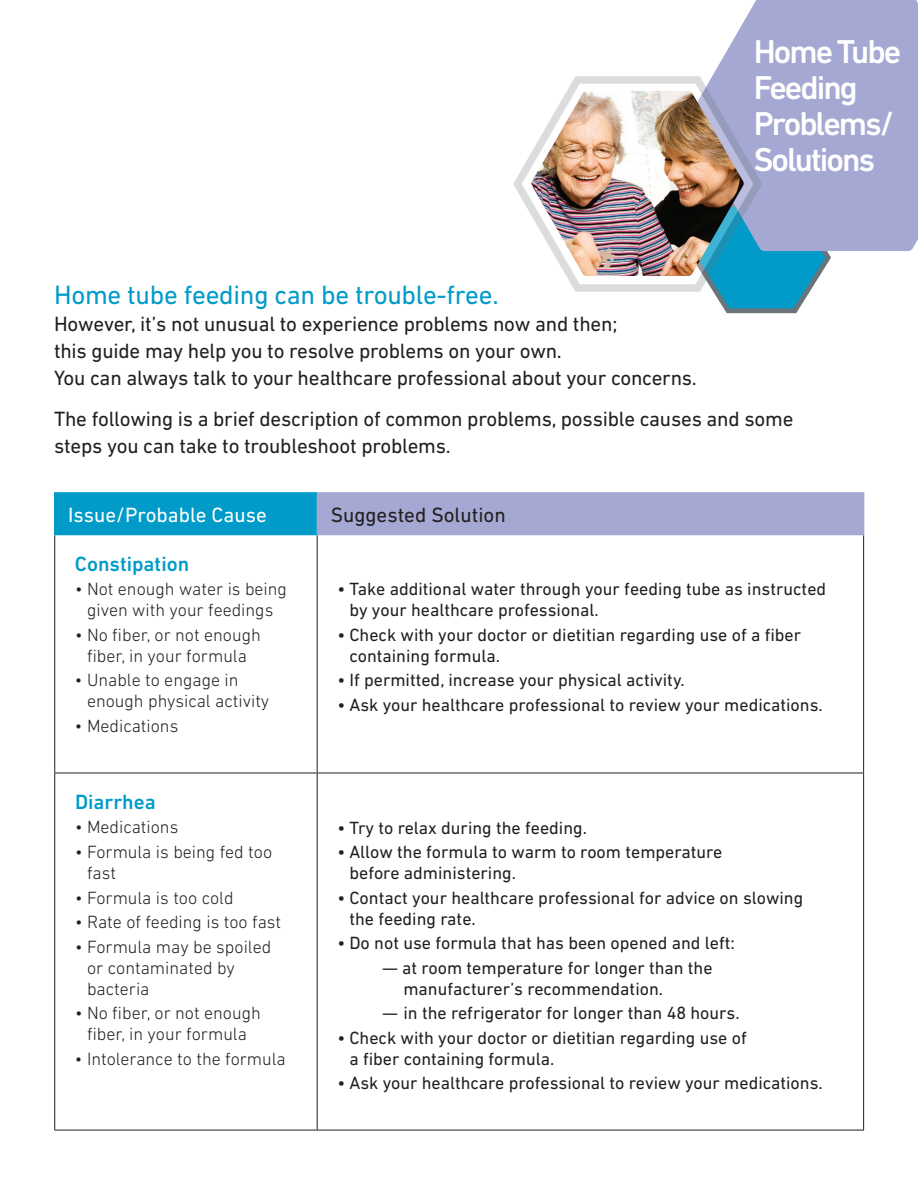
<style>
.page{position:relative;width:918px;height:1188px;background:#fff}
.page>*{position:absolute;margin:0;border:0;box-sizing:border-box;transform-origin:0 0}
.t1{font:500 33.6px/36px "DIN Next LT Pro";letter-spacing:-.06em;color:#fff}
.t2{font:27px "DIN Next LT Pro";letter-spacing:-.01em;color:#009bc8}
.t3{font:21px/27px "DIN Next LT Pro";letter-spacing:-.01em;color:#231f20}
.t4{font:500 21px "DIN Next LT Pro";color:#009bc8}
.t5{font:21px "DIN Next LT Pro";color:#fff}
.t6{font:18px/21px "DIN Next LT Pro";color:#231f20}
.t7{font:300 18px/21px "DIN Next LT Pro";color:#231f20;text-align:center}
</style>
<div class="page">
<div style="left:55px;top:493px;width:262px;height:42px;background:#009bc8"></div>
<div style="left:317px;top:493px;width:547px;height:42px;background:#a4a8d3"></div>
<hr style="left:54px;top:535px;width:1px;height:238px;background:#231f20">
<hr style="left:317px;top:535px;width:1px;height:238px;background:#231f20">
<hr style="left:863px;top:535px;width:1px;height:238px;background:#231f20">
<hr style="left:54px;top:773px;width:263px;height:1px;background:#231f20">
<hr style="left:54px;top:773px;width:1px;height:357px;background:#231f20">
<hr style="left:317px;top:773px;width:547px;height:1px;background:#231f20">
<hr style="left:317px;top:773px;width:1px;height:357px;background:#231f20">
<hr style="left:863px;top:773px;width:1px;height:357px;background:#231f20">
<hr style="left:54px;top:1130px;width:263px;height:1px;background:#231f20">
<hr style="left:317px;top:1130px;width:547px;height:1px;background:#231f20">
<hr style="left:54px;top:492px;width:263px;height:2px;background:#009bc8">
<hr style="left:54px;top:494px;width:2px;height:40px;background:#009bc8">
<hr style="left:54px;top:534px;width:263px;height:1px;background:#009bc8">
<hr style="left:317px;top:492px;width:547px;height:2px;background:#a4a8d3">
<svg style="left:714px;top:251px;width:117px;height:63px"></svg>
<div style="left:713px;top:0;width:205px;height:251px;background:#a4a8d3"></div>
<svg style="left:513px;top:75px;width:251px;height:218px"></svg>
<img style="left:531px;top:91px;width:213px;height:185px">
<h1 class="t1" style="left:754px;top:33px;width:149px">Home Tube<br>Feeding<br>Problems/<br>Solutions</h1>
<h2 class="t2" style="left:54px;top:280px;width:446px">Home tube feeding can be trouble-free.</h2>
<p class="t3" style="left:54px;top:310px;width:644px">However, it’s not unusual to experience problems now and then;<br>this guide may help you to resolve problems on your own.<br>You can always talk to your healthcare professional about your concerns.</p>
<p class="t3" style="left:54px;top:405px;width:741px">The following is a brief description of common problems, possible causes and some steps you can take to troubleshoot problems.</p>
<p class="t5" style="left:68px;top:502px;width:200px">Issue/Probable Cause</p>
<p class="t3" style="left:331px;top:501px;width:177px">Suggested Solution</p>
<p class="t4" style="left:75px;top:551px;width:116px">Constipation</p>
<p class="t7" style="left:75px;top:578px;width:214px">• Not enough water is being given with your feedings</p>
<p class="t7" style="left:75px;top:624px;width:187px">• No fiber, or not enough fiber, in your formula</p>
<p class="t7" style="left:87px;top:669px;width:184px;text-align:left;text-indent:-12px">• Unable to engage in enough physical activity</p>
<p class="t7" style="left:75px;top:715px;width:105px">• Medications</p>
<p class="t6" style="left:349px;top:578px;width:478px;text-indent:-12px">• Take additional water through your feeding tube as instructed by your healthcare professional.</p>
<p class="t6" style="left:349px;top:624px;width:453px;text-indent:-12px">• Check with your doctor or dietitian regarding use of a fiber containing formula.</p>
<p class="t6" style="left:337px;top:669px;width:349px">• If permitted, increase your physical activity.</p>
<p class="t6" style="left:337px;top:694px;width:487px">• Ask your healthcare professional to review your medications.</p>
<p class="t4" style="left:75px;top:790px;width:82px">Diarrhea</p>
<p class="t7" style="left:75px;top:817px;width:105px">• Medications</p>
<p class="t7" style="left:87px;top:841px;width:187px;text-align:left;text-indent:-12px">• Formula is being fed too fast</p>
<p class="t7" style="left:75px;top:887px;width:160px">• Formula is too cold</p>
<p class="t7" style="left:75px;top:911px;width:208px">• Rate of feeding is too fast</p>
<p class="t7" style="left:87px;top:936px;width:186px;text-align:left;text-indent:-12px">• Formula may be spoiled or contaminated by bacteria</p>
<p class="t7" style="left:75px;top:1002px;width:187px">• No fiber, or not enough fiber, in your formula</p>
<p class="t7" style="left:75px;top:1048px;width:212px">• Intolerance to the formula</p>
<p class="t6" style="left:337px;top:817px;width:251px">• Try to relax during the feeding.</p>
<p class="t6" style="left:349px;top:841px;width:375px;text-indent:-12px">• Allow the formula to warm to room temperature before administering.</p>
<p class="t6" style="left:349px;top:887px;width:455px;text-indent:-12px">• Contact your healthcare professional for advice on slowing the feeding rate.</p>
<p class="t6" style="left:337px;top:933px;width:399px">• Do not use formula that has been opened and left:</p>
<p class="t6" style="left:403px;top:957px;width:311px;text-indent:-21px">— at room temperature for longer than the manufacturer’s recommendation.</p>
<p class="t6" style="left:382px;top:1003px;width:359px">— in the refrigerator for longer than 48 hours.</p>
<p class="t6" style="left:349px;top:1027px;width:399px;text-indent:-12px">• Check with your doctor or dietitian regarding use of a fiber containing formula.</p>
<p class="t6" style="left:337px;top:1073px;width:487px">• Ask your healthcare professional to review your medications.</p>
</div>
